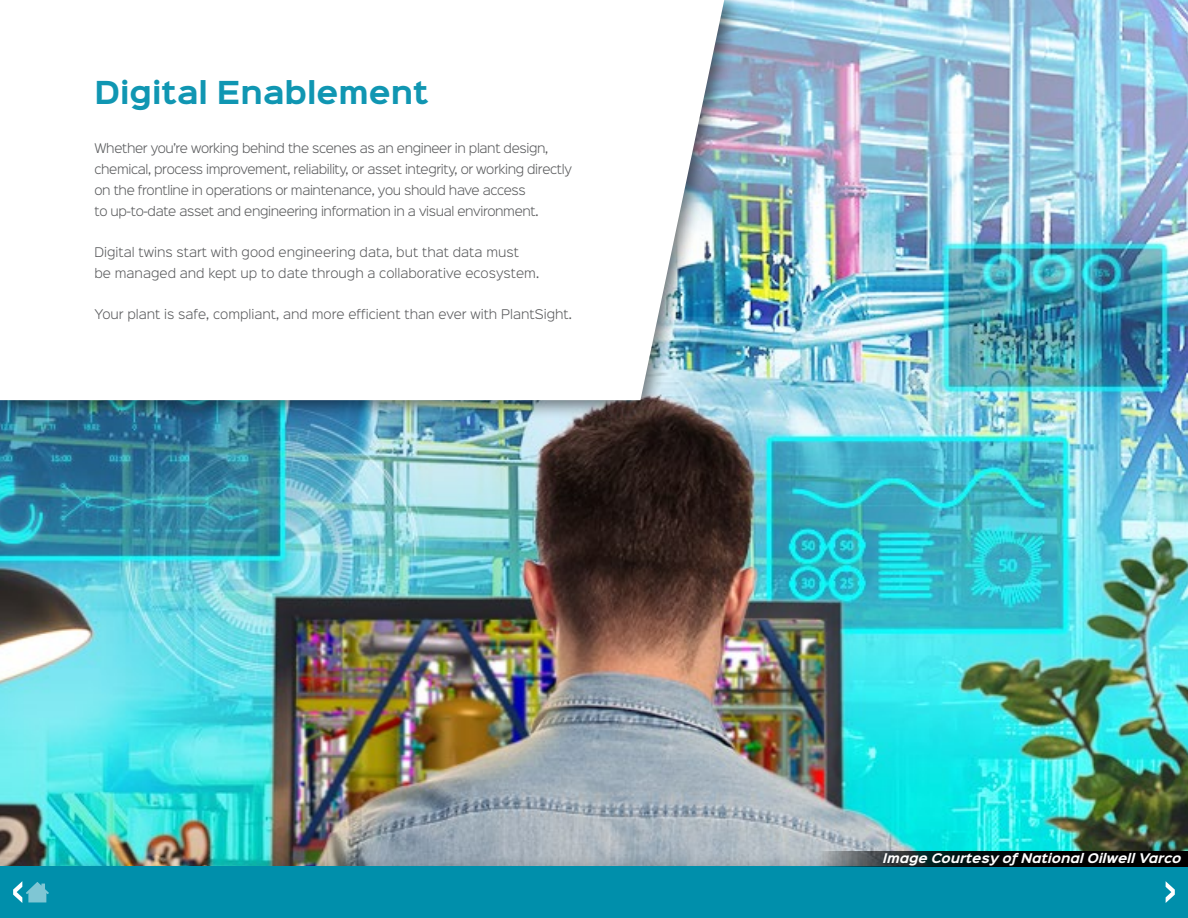
<style>
.page{position:relative;width:1188px;height:918px;background:#fff}
.page>*{position:absolute;margin:0;border:0;box-sizing:border-box;transform-origin:0 0}
.t1{font:700 28.5px "Sinkin Sans 700";color:#1096b2}
.t2{font:300 12px/21px "Sinkin Sans 300";letter-spacing:-.03em;color:#58595b}
.t3{font:300 12px/21px "Sinkin Sans 300";color:#58595b}
.t4{font:italic 700 12px "Sinkin Sans 700";color:#fff}
</style>
<div class="page">
<img style="left:0;top:0;width:1188px;height:852px">
<div style="left:0;top:0;width:743px;height:420px;background:#000;opacity:.5"></div>
<svg style="left:0;top:0;width:724px;height:400px"></svg>
<div style="left:0;top:852px;width:1188px;height:66px;background:#58595b;opacity:.25"></div>
<div style="left:0;top:866px;width:1188px;height:52px;background:#008fab"></div>
<svg style="left:1166px;top:881px;width:9px;height:22px"></svg>
<svg style="left:13px;top:881px;width:36px;height:22px"></svg>
<svg style="left:820px;top:851px;width:368px;height:15px;background:#181e1f"></svg>
<h1 class="t1" style="left:94px;top:78px;width:336px">Digital Enablement</h1>
<p class="t2" style="left:94px;top:137px;width:479px">Whether you’re working behind the scenes as an engineer in plant design, chemical, process improvement, reliability, or asset integrity, or working directly on the frontline in operations or maintenance, you should have access<br>to up-to-date asset and engineering information in a visual environment.</p>
<p class="t3" style="left:94px;top:241px;width:446px">Digital twins start with good engineering data, but that data must<br>be managed and kept up to date through a collaborative ecosystem.</p>
<p class="t3" style="left:94px;top:303px;width:479px">Your plant is safe, compliant, and more efficient than ever with PlantSight.</p>
<p class="t4" style="left:883px;top:852px;width:300px">Image Courtesy of National Oilwell Varco</p>
</div>
